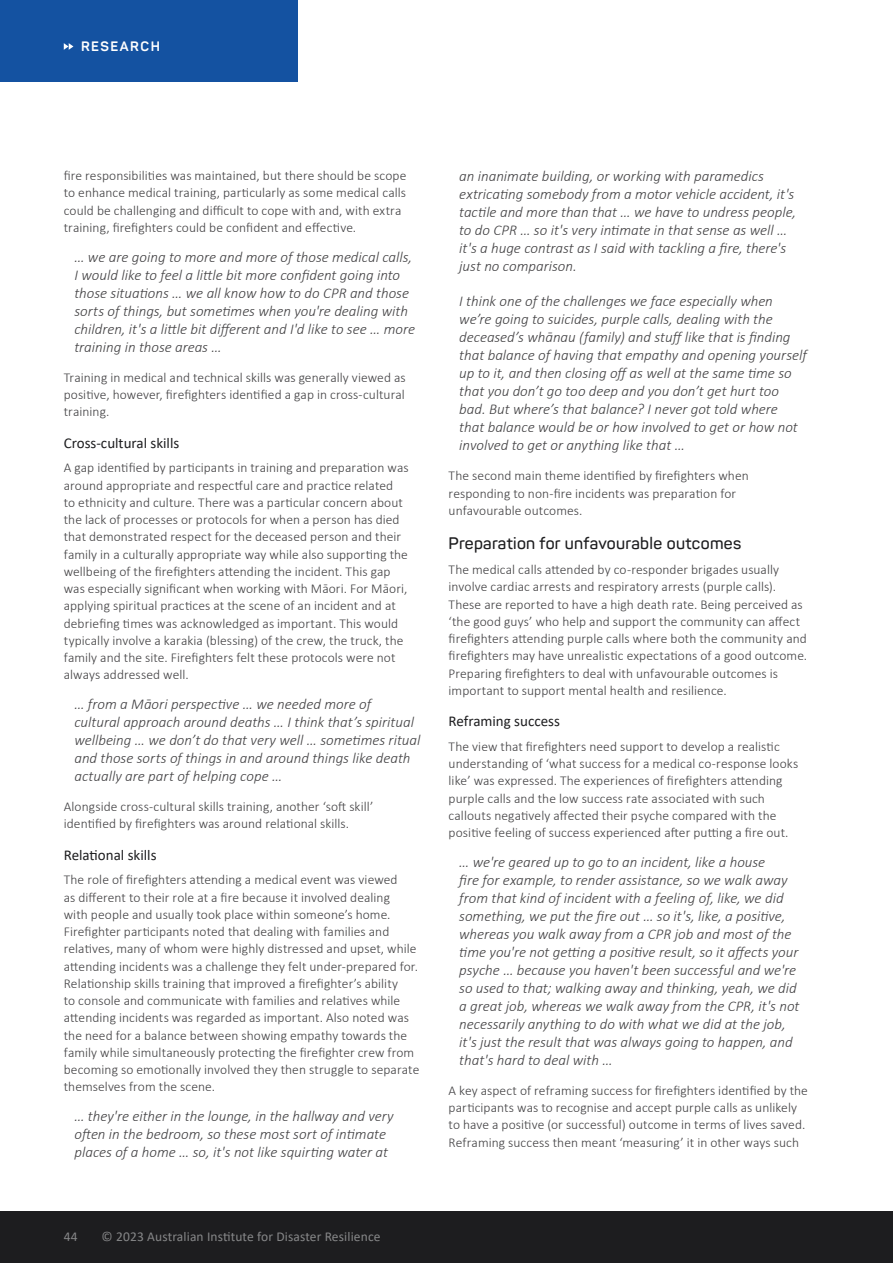
<style>
.page{position:relative;width:893px;height:1263px;background:#fff}
.page>*{position:absolute;margin:0;border:0;box-sizing:border-box;transform-origin:0 0}
.t1{font:600 16.5px "Panton";letter-spacing:.02em;color:#1d1d1f}
.t2{font:italic 300 15px/18px "Calibri";color:#414042}
.t3{font:15px "Calibri";color:#1d1d1f}
.t4{font:300 13.5px/17.2px "Calibri";letter-spacing:.005em;color:#414042}
.t5{font:13.5px "Calibri";letter-spacing:.01em;color:#868788}
.t6{font:700 13.5px "Panton";letter-spacing:.11em;color:#fff}
</style>
<div class="page">
<div style="left:0;top:0;width:298px;height:81px;background:#1452a1"></div>
<svg style="left:64px;top:43px;width:9px;height:7px"></svg>
<div style="left:0;top:1212px;width:893px;height:51px;background:#1d1d1f"></div>
<p class="t6" style="left:81px;top:38px;width:80px">RESEARCH</p>
<p class="t4" style="left:64px;top:167px;width:344px">fire responsibilities was maintained, but there should be scope to enhance medical training, particularly as some medical calls could be challenging and difficult to cope with and, with extra training, firefighters could be confident and effective.</p>
<p class="t2" style="left:74px;top:248px;width:342px">… we are going to more and more of those medical calls, I would like to feel a little bit more confident going into those situations … we all know how to do CPR and those sorts of things, but sometimes when you're dealing with children, it's a little bit different and I'd like to see … more training in those areas …</p>
<p class="t4" style="left:64px;top:368px;width:343px;text-align:justify">Training in medical and technical skills was generally viewed as positive, however, firefighters identified a gap in cross-cultural training.</p>
<p class="t3" style="left:64px;top:432px;width:117px">Cross-cultural skills</p>
<p class="t4" style="left:64px;top:459px;width:346px">A gap identified by participants in training and preparation was around appropriate and respectful care and practice related<br>to ethnicity and culture. There was a particular concern about the lack of processes or protocols for when a person has died that demonstrated respect for the deceased person and their family in a culturally appropriate way while also supporting the wellbeing of the firefighters attending the incident. This gap was especially significant when working with Māori. For Māori, applying spiritual practices at the scene of an incident and at debriefing times was acknowledged as important. This would typically involve a karakia (blessing) of the crew, the truck, the family and the site. Firefighters felt these protocols were not always addressed well.</p>
<p class="t2" style="left:74px;top:695px;width:347px">… from a Māori perspective … we needed more of cultural approach around deaths … I think that’s spiritual wellbeing … we don’t do that very well … sometimes ritual and those sorts of things in and around things like death actually are part of helping cope …</p>
<p class="t4" style="left:64px;top:798px;width:311px">Alongside cross-cultural skills training, another ‘soft skill’ identified by firefighters was around relational skills.</p>
<p class="t3" style="left:64px;top:844px;width:94px">Relational skills</p>
<p class="t4" style="left:64px;top:871px;width:357px">The role of firefighters attending a medical event was viewed<br>as different to their role at a fire because it involved dealing<br>with people and usually took place within someone’s home.<br>Firefighter participants noted that dealing with families and relatives, many of whom were highly distressed and upset, while attending incidents was a challenge they felt under-prepared for.<br>Relationship skills training that improved a firefighter’s ability<br>to console and communicate with families and relatives while attending incidents was regarded as important. Also noted was the need for a balance between showing empathy towards the family while simultaneously protecting the firefighter crew from becoming so emotionally involved they then struggle to separate themselves from the scene.</p>
<p class="t2" style="left:74px;top:1107px;width:321px">… they're either in the lounge, in the hallway and very often in the bedroom, so these most sort of intimate places of a home … so, it's not like squirting water at</p>
<p class="t2" style="left:459px;top:167px;width:338px">an inanimate building, or working with paramedics extricating somebody from a motor vehicle accident, it's tactile and more than that … we have to undress people, to do CPR … so it's very intimate in that sense as well … it's a huge contrast as I said with tackling a fire, there's just no comparison.</p>
<p class="t2" style="left:459px;top:292px;width:349px">I think one of the challenges we face especially when we’re going to suicides, purple calls, dealing with the deceased’s whānau (family) and stuff like that is finding that balance of having that empathy and opening yourself up to it, and then closing off as well at the same time so that you don’t go too deep and you don’t get hurt too bad. But where’s that balance? I never got told where<br>that balance would be or how involved to get or how not involved to get or anything like that …</p>
<p class="t4" style="left:449px;top:467px;width:302px">The second main theme identified by firefighters when responding to non-fire incidents was preparation for unfavourable outcomes.</p>
<p class="t1" style="left:449px;top:533px;width:294px">Preparation for unfavourable outcomes</p>
<p class="t4" style="left:449px;top:561px;width:360px">The medical calls attended by co-responder brigades usually involve cardiac arrests and respiratory arrests (purple calls).<br>These are reported to have a high death rate. Being perceived as ‘the good guys’ who help and support the community can affect firefighters attending purple calls where both the community and firefighters may have unrealistic expectations of a good outcome.<br>Preparing firefighters to deal with unfavourable outcomes is important to support mental health and resilience.</p>
<p class="t3" style="left:449px;top:711px;width:113px">Reframing success</p>
<p class="t4" style="left:449px;top:738px;width:351px">The view that firefighters need support to develop a realistic understanding of ‘what success for a medical co-response looks like’ was expressed. The experiences of firefighters attending purple calls and the low success rate associated with such callouts negatively affected their psyche compared with the positive feeling of success experienced after putting a fire out.</p>
<p class="t2" style="left:459px;top:853px;width:342px">… we're geared up to go to an incident, like a house<br>fire for example, to render assistance, so we walk away from that kind of incident with a feeling of, like, we did something, we put the fire out … so it's, like, a positive, whereas you walk away from a CPR job and most of the time you're not getting a positive result, so it affects your psyche … because you haven't been successful and we're so used to that; walking away and thinking, yeah, we did a great job, whereas we walk away from the CPR, it's not necessarily anything to do with what we did at the job, it's just the result that was always going to happen, and that's hard to deal with …</p>
<p class="t4" style="left:449px;top:1081px;width:361px">A key aspect of reframing success for firefighters identified by the participants was to recognise and accept purple calls as unlikely to have a positive (or successful) outcome in terms of lives saved.<br>Reframing success then meant ‘measuring’ it in other ways such</p>
<p class="t5" style="left:64px;top:1227px;width:15px">44</p>
<p class="t5" style="left:102px;top:1227px;width:280px">© 2023 Australian Institute for Disaster Resilience</p>
</div>
